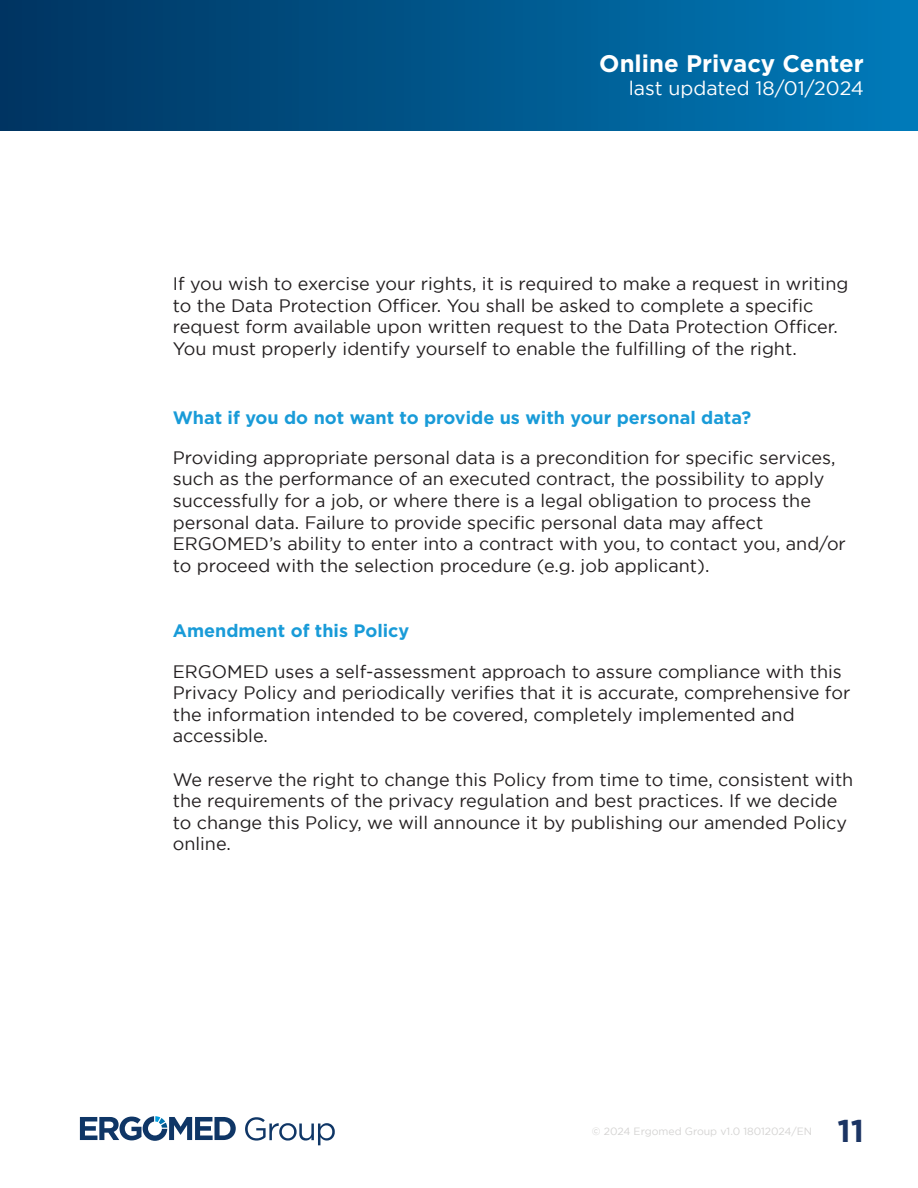
<style>
.page{position:relative;width:918px;height:1188px;background:#fff}
.page>*{position:absolute;margin:0;border:0;box-sizing:border-box;transform-origin:0 0}
.t1{font:700 31.5px "Gotham";color:#1b3463}
.t2{font:700 24px "Gotham";color:#fff}
.t3{font:19.5px "Gotham";color:#fff}
.t4{font:18px/21.6px "Gotham";color:#231f20}
.t5{font:700 18px "Gotham";color:#199bd8}
.t6{font:10.5px "Gotham";color:#d4d3d2}
</style>
<div class="page">
<div style="left:0;top:0;width:918px;height:130px;background:linear-gradient(to right,#003360,#007ab9)"></div>
<svg style="left:80px;top:1116px;width:156px;height:25px"></svg>
<svg style="left:245px;top:1117px;width:90px;height:28px"></svg>
<p class="t2" style="left:599px;top:49px;width:266px">Online Privacy Center</p>
<p class="t3" style="left:629px;top:77px;width:237px">last updated 18/01/2024</p>
<p class="t4" style="left:173px;top:273px;width:677px">If you wish to exercise your rights, it is required to make a request in writing to the Data Protection Officer. You shall be asked to complete a specific</p>
<p class="t4" style="left:173px;top:316px;width:667px">request form available upon written request to the Data Protection Officer.<br>You must properly identify yourself to enable the fulfilling of the right.</p>
<p class="t5" style="left:173px;top:407px;width:580px">What if you do not want to provide us with your personal data?</p>
<p class="t4" style="left:173px;top:446px;width:664px">Providing appropriate personal data is a precondition for specific services, such as the performance of an executed contract, the possibility to apply successfully for a job, or where there is a legal obligation to process the</p>
<p class="t4" style="left:173px;top:511px;width:592px">personal data. Failure to provide specific personal data may affect</p>
<p class="t4" style="left:173px;top:533px;width:675px">ERGOMED’s ability to enter into a contract with you, to contact you, and/or to proceed with the selection procedure (e.g. job applicant).</p>
<p class="t5" style="left:173px;top:621px;width:238px">Amendment of this Policy</p>
<p class="t4" style="left:173px;top:660px;width:679px">ERGOMED uses a self-assessment approach to assure compliance with this<br>Privacy Policy and periodically verifies that it is accurate, comprehensive for the information intended to be covered, completely implemented and</p>
<p class="t4" style="left:173px;top:725px;width:97px">accessible.</p>
<p class="t4" style="left:173px;top:768px;width:682px">We reserve the right to change this Policy from time to time, consistent with the requirements of the privacy regulation and best practices. If we decide to change this Policy, we will announce it by publishing our amended Policy online.</p>
<p class="t6" style="left:592px;top:1126px;width:222px">© 2024 Ergomed Group v1.0 18012024/EN</p>
<p class="t1" style="left:837px;top:1113px;width:28px">11</p>
</div>
